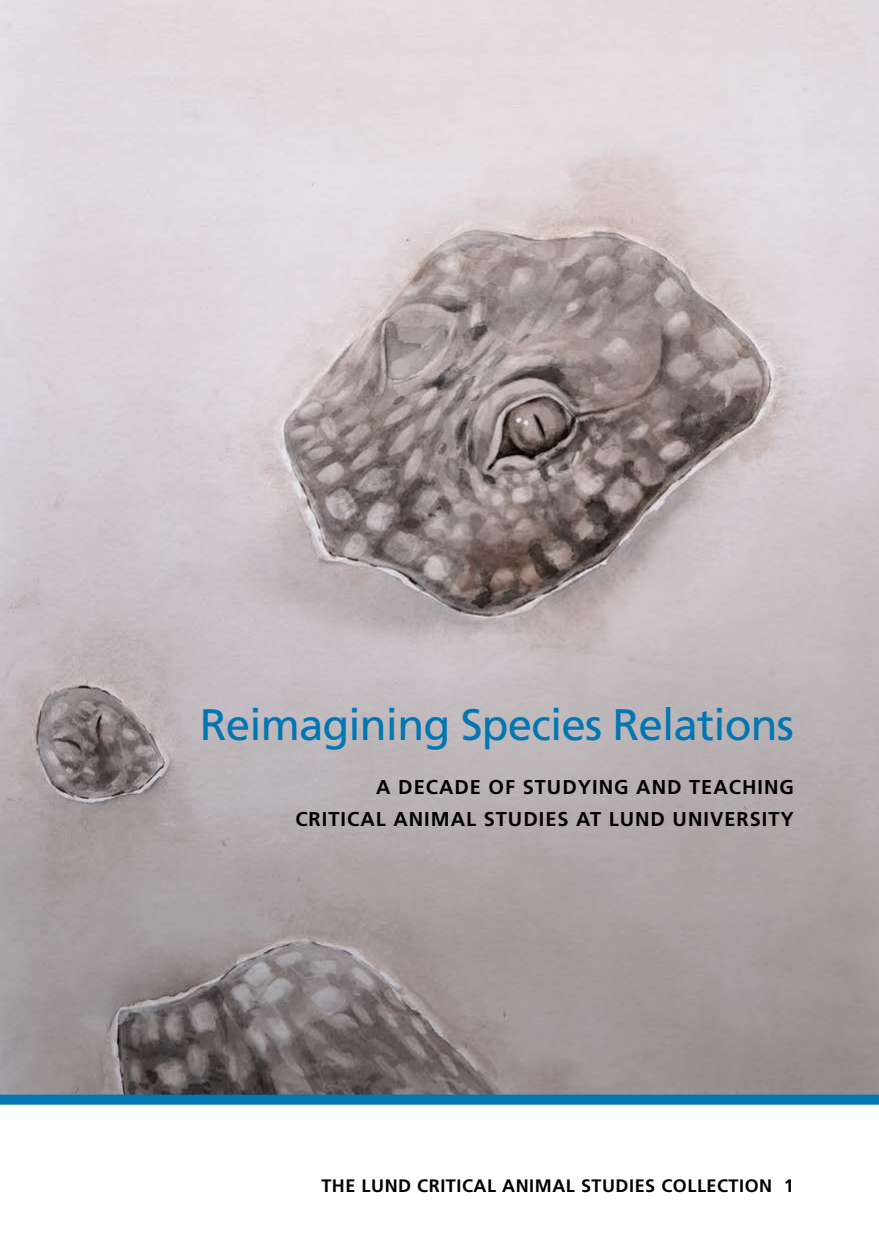
<style>
.page{position:relative;width:879px;height:1248px;background:#fff}
.page>*{position:absolute;margin:0;border:0;box-sizing:border-box;transform-origin:0 0}
.Titel_framsida__rad_1{font:44px "Frutiger LT Std";letter-spacing:-.02em;color:#0076b3}
.Undertitel__framsida{font:700 20px/32px "Frutiger LT Std";letter-spacing:.05em;color:#000;text-align:right}
.Serie__framsida{font:700 18px "Frutiger LT Std";letter-spacing:.03em;color:#000}
</style>
<div class="page">
<img style="left:0;top:0;width:879px;height:1094px">
<div style="left:0;top:1094px;width:879px;height:10px;background:#0076b3"></div>
<p class="Titel_framsida__rad_1" style="left:200px;top:698px;width:595px">Reimagining Species Relations</p>
<p class="Undertitel__framsida" style="left:295px;top:771px;width:500px">A DECADE OF STUDYING AND TEACHING<br>CRITICAL ANIMAL STUDIES AT LUND UNIVERSITY</p>
<p class="Serie__framsida" style="left:321px;top:1175px;width:474px">THE LUND CRITICAL ANIMAL STUDIES COLLECTION 1</p>
</div>
